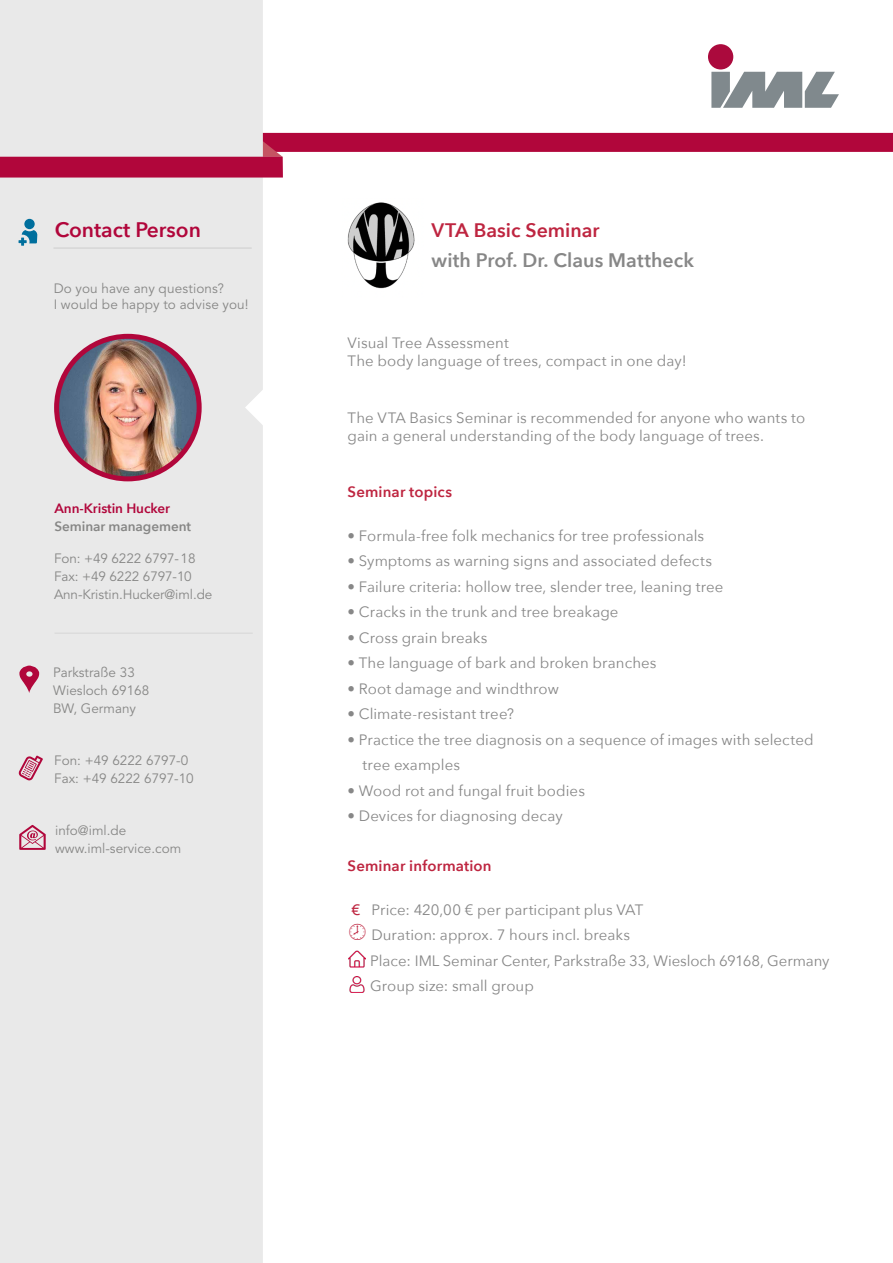
<style>
.page{position:relative;width:893px;height:1263px;background:#fff}
.page>*{position:absolute;margin:0;border:0;box-sizing:border-box;transform-origin:0 0}
.t1{font:600 21px "Avenir Next";color:#b1063b}
.t2{font:600 19.5px "Avenir Next";letter-spacing:.005em;color:#878787}
.t3{font:600 19.5px "Avenir Next";color:#be2540}
.t4{font:15px/25.5px "Avenir Next";letter-spacing:.005em;color:#878787}
.t5{font:600 15px "Avenir Next";letter-spacing:.01em;color:#be2540}
.t6{font:13.5px/18px "Avenir LT Std";color:#878786}
.t7{font:600 13.5px "Avenir Next";letter-spacing:-.005em;color:#b1063b}
.t8{font:600 13.5px "Avenir Next";letter-spacing:-.005em;color:#878786}
.s1{font-weight:500;color:#be2540}
</style>
<div class="page">
<div style="left:252px;top:133px;width:641px;height:19px;background:#b1063b"></div>
<svg style="left:263px;top:141px;width:20px;height:16px"></svg>
<div style="left:0;top:0;width:263px;height:1263px;background:#e9e9e9"></div>
<div style="left:0;top:157px;width:283px;height:21px;background:#b1063b"></div>
<svg style="left:711px;top:72px;width:128px;height:36px"></svg>
<div style="left:708px;top:44px;width:25px;height:25px;background:#ab0a3d;border-radius:50%"></div>
<img style="left:57px;top:336px;width:142px;height:143px;border-radius:71px">
<div style="left:54px;top:334px;width:148px;height:147px;border:5px solid #b1063b;border-radius:50%"></div>
<hr style="left:53px;top:247px;width:199px;height:2px;background:#878786">
<hr style="left:55px;top:633px;width:198px;height:1px;background:#878786">
<svg style="left:245px;top:390px;width:18px;height:35px"></svg>
<svg style="left:19px;top:666px;width:21px;height:27px"></svg>
<svg style="left:19px;top:825px;width:27px;height:25px"></svg>
<svg style="left:18px;top:755px;width:25px;height:26px"></svg>
<div style="left:24px;top:219px;width:11px;height:10px;background:#006f9d;border-radius:50%"></div>
<svg style="left:19px;top:230px;width:18px;height:16px"></svg>
<img style="left:347px;top:202px;width:68px;height:87px">
<img style="left:349px;top:950px;width:16px;height:17px">
<img style="left:349px;top:976px;width:16px;height:17px">
<h1 class="t1" style="left:55px;top:212px;width:148px">Contact Person</h1>
<p class="t6" style="left:54px;top:281px;width:196px;line-height:16.2px">Do you have any questions?<br>I would be happy to advise you!</p>
<p class="t7" style="left:55px;top:496px;width:117px">Ann-Kristin Hucker</p>
<p class="t8" style="left:55px;top:514px;width:138px">Seminar management</p>
<p class="t6" style="left:54px;top:549px;width:160px">Fon: +49 6222 6797-18<br>Fax: +49 6222 6797-10<br>Ann-Kristin.Hucker@iml.de</p>
<p class="t6" style="left:53px;top:664px;width:98px">Parkstraße 33<br>Wiesloch 69168<br>BW, Germany</p>
<p class="t6" style="left:54px;top:752px;width:141px">Fon: +49 6222 6797-0<br>Fax: +49 6222 6797-10</p>
<p class="t6" style="left:55px;top:821px;width:127px">info@iml.de www.iml-service.com</p>
<h2 class="t3" style="left:432px;top:213px;width:170px">VTA Basic Seminar</h2>
<h2 class="t2" style="left:432px;top:243px;width:264px">with Prof. Dr. Claus Mattheck</h2>
<p class="t4" style="left:348px;top:333px;width:340px;line-height:18px">Visual Tree Assessment<br>The body language of trees, compact in one day!</p>
<p class="t4" style="left:348px;top:408px;width:459px;line-height:18px">The VTA Basics Seminar is recommended for anyone who wants to gain a general understanding of the body language of trees.</p>
<p class="t5" style="left:348px;top:479px;width:106px">Seminar topics</p>
<p class="t4" style="left:348px;top:522px;width:358px">• Formula-free folk mechanics for tree professionals</p>
<p class="t4" style="left:348px;top:548px;width:366px">• Symptoms as warning signs and associated defects</p>
<p class="t4" style="left:348px;top:573px;width:377px">• Failure criteria: hollow tree, slender tree, leaning tree</p>
<p class="t4" style="left:348px;top:599px;width:272px">• Cracks in the trunk and tree breakage</p>
<p class="t4" style="left:348px;top:624px;width:141px">• Cross grain breaks</p>
<p class="t4" style="left:348px;top:650px;width:310px">• The language of bark and broken branches</p>
<p class="t4" style="left:348px;top:675px;width:213px">• Root damage and windthrow</p>
<p class="t4" style="left:348px;top:701px;width:168px">• Climate-resistant tree?</p>
<p class="t4" style="left:363px;top:726px;width:452px;text-indent:-15px">• Practice the tree diagnosis on a sequence of images with selected tree examples</p>
<p class="t4" style="left:348px;top:777px;width:239px">• Wood rot and fungal fruit bodies</p>
<p class="t4" style="left:348px;top:803px;width:217px">• Devices for diagnosing decay</p>
<p class="t5" style="left:348px;top:853px;width:146px">Seminar information</p>
<p class="t4" style="left:370px;top:896px;width:461px;text-indent:-19px"><span class="s1">€</span> Price: 420,00 € per participant plus VAT<br>Duration: approx. 7 hours incl. breaks<br>Place: IML Seminar Center, Parkstraße 33, Wiesloch 69168, Germany Group size: small group</p>
</div>
